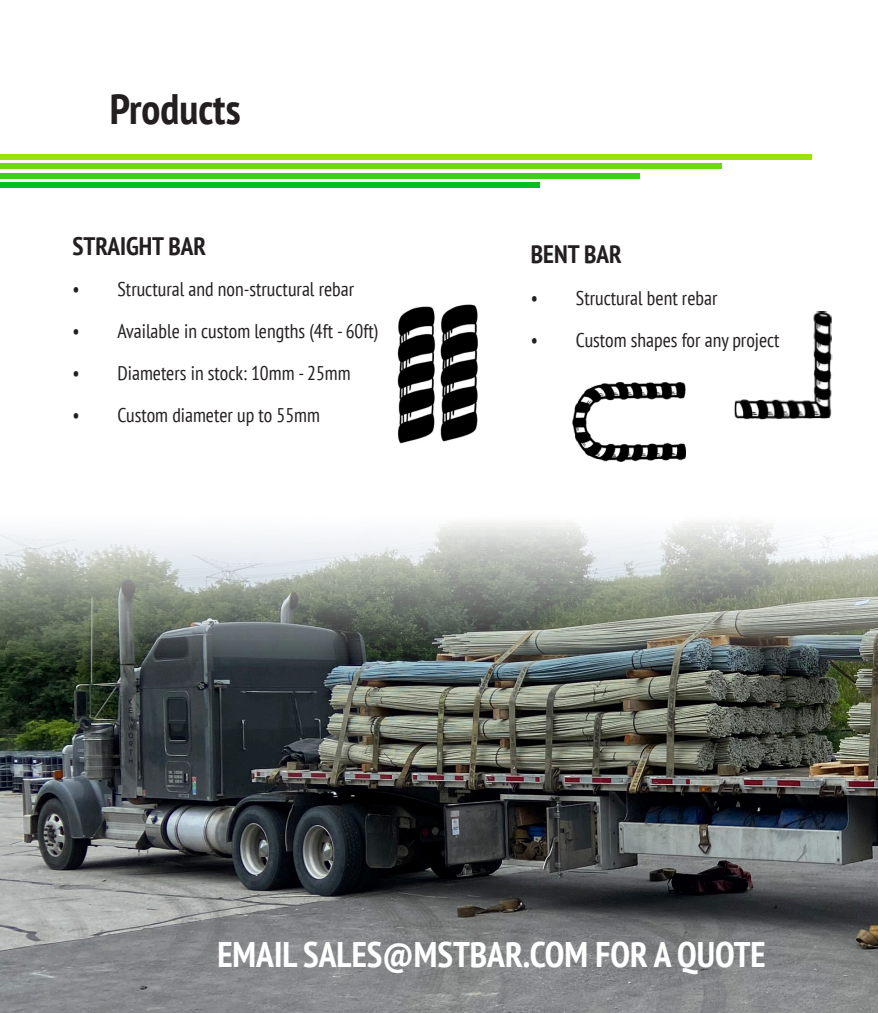
<style>
.page{position:relative;width:878px;height:1013px;background:#fff}
.page>*{position:absolute;margin:0;border:0;box-sizing:border-box;transform-origin:0 0}
.t1{font:700 condensed 42.5px "PT Sans";color:#231f20}
.t2{font:700 condensed 35.5px "PT Sans";color:#fff}
.t3{font:700 condensed 25.25px "PT Sans";color:#231f20}
.t4{font:condensed 19.75px "PT Sans";color:#231f20}
</style>
<div class="page">
<img style="left:0;top:522px;width:878px;height:490px">
<img style="left:397px;top:304px;width:80px;height:140px">
<img style="left:734px;top:311px;width:99px;height:109px">
<img style="left:573px;top:382px;width:113px;height:80px">
<div style="left:0;top:155px;width:811px;height:5px;background:#99e30a"></div>
<div style="left:0;top:163px;width:721px;height:6px;background:#6ed912"></div>
<div style="left:0;top:173px;width:639px;height:5px;background:#40cf17"></div>
<div style="left:0;top:182px;width:539px;height:5px;background:#00bf21"></div>
<p class="t1" style="left:110px;top:80px;width:132px">Products</p>
<p class="t3" style="left:72px;top:229px;width:135px">STRAIGHT BAR</p>
<p class="t4" style="left:72px;top:277px;width:283px">• Structural and non-structural rebar</p>
<p class="t4" style="left:72px;top:318px;width:307px">• Available in custom lengths (4ft - 60ft)</p>
<p class="t4" style="left:72px;top:360px;width:280px">• Diameters in stock: 10mm - 25mm</p>
<p class="t4" style="left:72px;top:402px;width:249px">• Custom diameter up to 55mm</p>
<p class="t3" style="left:531px;top:238px;width:92px">BENT BAR</p>
<p class="t4" style="left:531px;top:285px;width:188px">• Structural bent rebar</p>
<p class="t4" style="left:531px;top:327px;width:250px">• Custom shapes for any project</p>
<p class="t2" style="left:217px;top:930px;width:550px">EMAIL SALES@MSTBAR.COM FOR A QUOTE</p>
</div>
